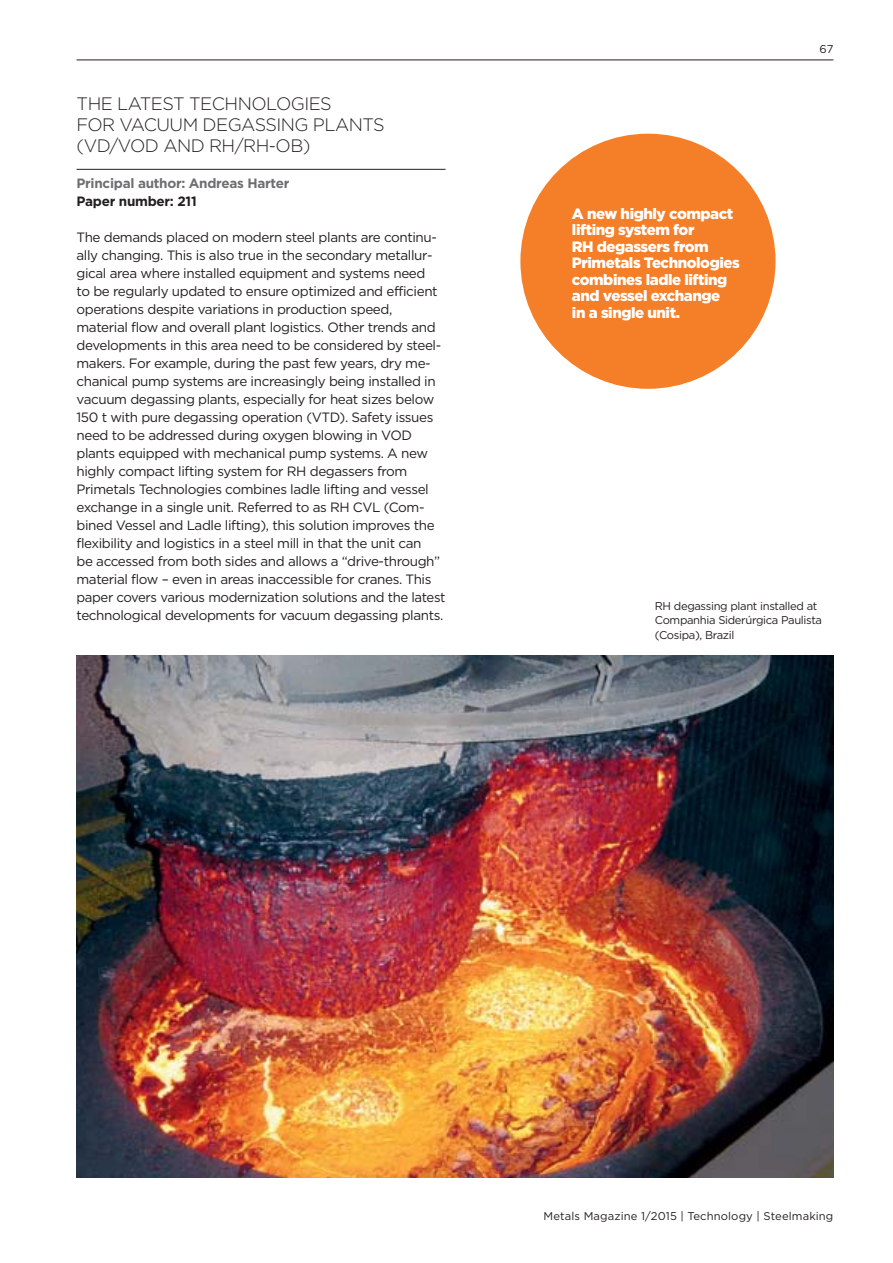
<style>
.page{position:relative;width:893px;height:1263px;background:#fff}
.page>*{position:absolute;margin:0;border:0;box-sizing:border-box;transform-origin:0 0}
.t1{font:300 18px/21px "Gotham";letter-spacing:-.03em;color:#231f20}
.t2{font:900 15px/16.5px "Gotham";letter-spacing:-.03em;color:#fff}
.t3{font:13.5px/18px "Gotham";letter-spacing:-.03em;color:#231f20}
.t4{font:700 13.5px "Gotham";letter-spacing:-.02em;color:#6d6e70}
.t5{font:700 13.5px "Gotham";letter-spacing:-.02em;color:#231f20}
.t6{font:11.25px/14.2px "Gotham";letter-spacing:-.03em;color:#231f20}
.t7{font:11.25px "Gotham";letter-spacing:.01em;color:#231f20}
</style>
<div class="page">
<hr style="left:77px;top:60px;width:756px;height:1px;background:#231f20">
<img style="left:77px;top:656px;width:756px;height:522px">
<hr style="left:77px;top:169px;width:369px;height:1px;background:#231f20">
<div style="left:520px;top:134px;width:255px;height:255px;background:#f57f28;border-radius:50%"></div>
<h1 class="t1" style="left:77px;top:94px;width:310px">THE LATEST TECHNOLOGIES<br>FOR VACUUM DEGASSING PLANTS (VD/VOD AND RH/RH-OB)</h1>
<p class="t4" style="left:77px;top:177px;width:214px">Principal author: Andreas Harter</p>
<p class="t5" style="left:77px;top:195px;width:122px">Paper number: 211</p>
<p class="t3" style="left:77px;top:229px;width:370px">The demands placed on modern steel plants are continu&shy;ally changing. This is also true in the secondary metallur&shy;gical area where installed equipment and systems need<br>to be regularly updated to ensure optimized and efficient operations despite variations in production speed, material flow and overall plant logistics. Other trends and developments in this area need to be considered by steel&shy;makers. For example, during the past few years, dry me&shy;chanical pump systems are increasingly being installed in vacuum degassing plants, especially for heat sizes below 150 t with pure degassing operation (VTD). Safety issues need to be addressed during oxygen blowing in VOD plants equipped with mechanical pump systems. A new highly compact lifting system for RH degassers from Primetals Technologies combines ladle lifting and vessel exchange in a single unit. Referred to as RH CVL (Com&shy;bined Vessel and Ladle lifting), this solution improves the flexibility and logistics in a steel mill in that the unit can<br>be accessed from both sides and allows a “drive-through” material flow – even in areas inaccessible for cranes. This paper covers various modernization solutions and the latest technological developments for vacuum degassing plants.</p>
<p class="t2" style="left:572px;top:207px;width:169px">A new highly compact lifting system for<br>RH degassers from<br>Primetals Technologies combines ladle lifting and vessel exchange<br>in a single unit.</p>
<p class="t6" style="left:820px;top:43px;width:15px">67</p>
<p class="t6" style="left:655px;top:600px;width:169px">RH degassing plant installed at<br>Companhia Siderúrgica Paulista (Cosipa), Brazil</p>
<p class="t7" style="left:543px;top:1211px;width:291px">Metals Magazine 1/2015 | Technology | Steelmaking</p>
</div>
